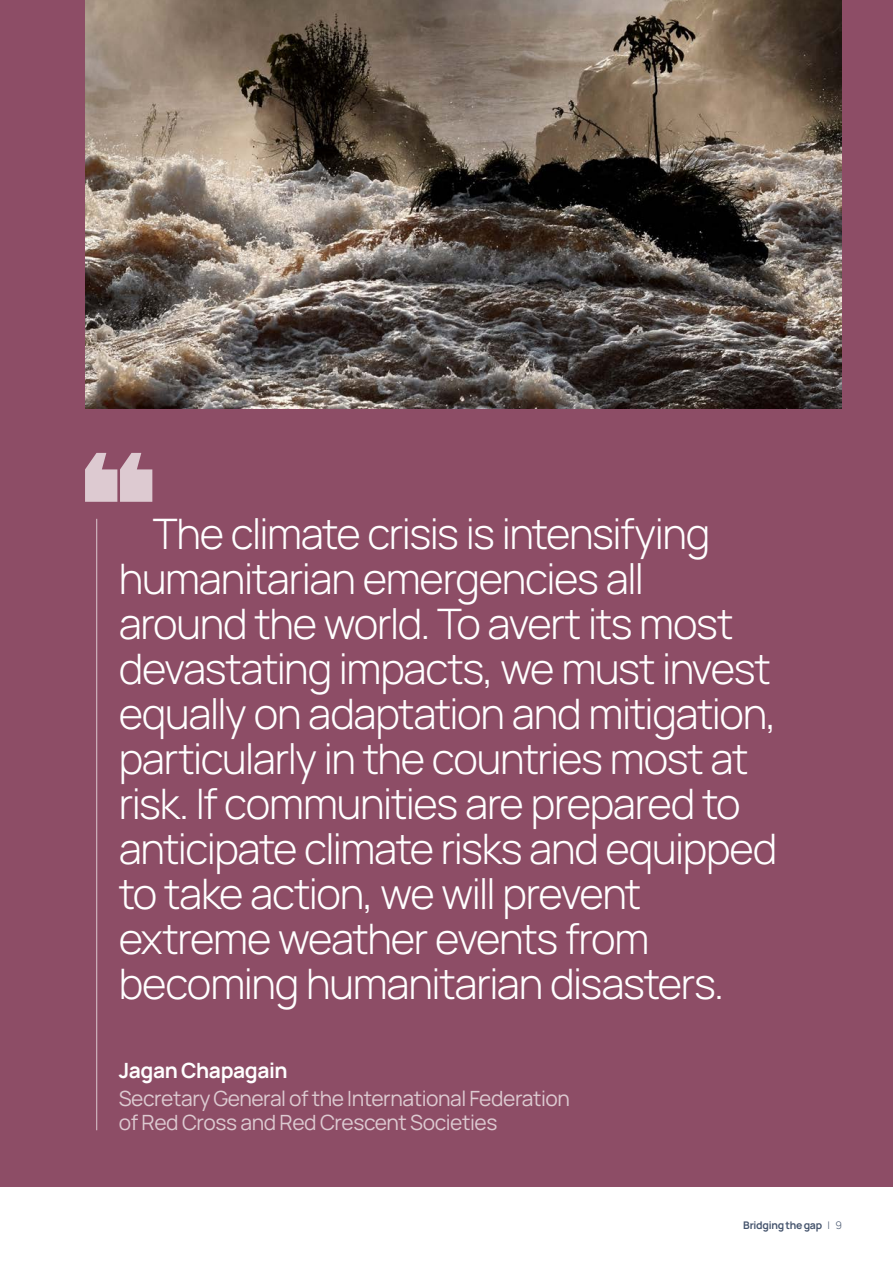
<style>
.page{position:relative;width:893px;height:1263px;background:#fff}
.page>*{position:absolute;margin:0;border:0;box-sizing:border-box;transform-origin:0 0}
.t1{font:300 42px/45px "Manrope";letter-spacing:-.03em;color:#fff}
.Body_1{font:21px/24px "Manrope";letter-spacing:-.02em;color:#ddcad1}
.Body_1-2{font:700 21px "Manrope";letter-spacing:-.02em;color:#fff}
.t2{font:700 10.5px "Manrope";letter-spacing:-.02em;color:#45546d}
.s1{font-weight:300}
</style>
<div class="page">
<div style="left:0;top:0;width:893px;height:1186px;background:#8d4d66"></div>
<img style="left:85px;top:0;width:757px;height:409px">
<svg style="left:85px;top:453px;width:67px;height:49px"></svg>
<hr style="left:96px;top:519px;width:1px;height:611px;background:#ddcad1">
<p class="t1" style="left:119px;top:512px;width:660px;text-indent:34px">The climate crisis is intensifying humanitarian emergencies all around the world. To avert its most devastating impacts, we must invest equally on adaptation and mitigation, particularly in the countries most at risk. If communities are prepared to anticipate climate risks and equipped to take action, we will prevent extreme weather events from becoming humanitarian disasters.</p>
<p class="Body_1-2" style="left:119px;top:1057px;width:170px">Jagan Chapagain</p>
<p class="Body_1" style="left:119px;top:1087px;width:453px">Secretary General of the International Federation of Red Cross and Red Crescent Societies</p>
<p class="t2" style="left:743px;top:1218px;width:100px">Bridging the gap <span class="s1">| 9</span></p>
</div>
